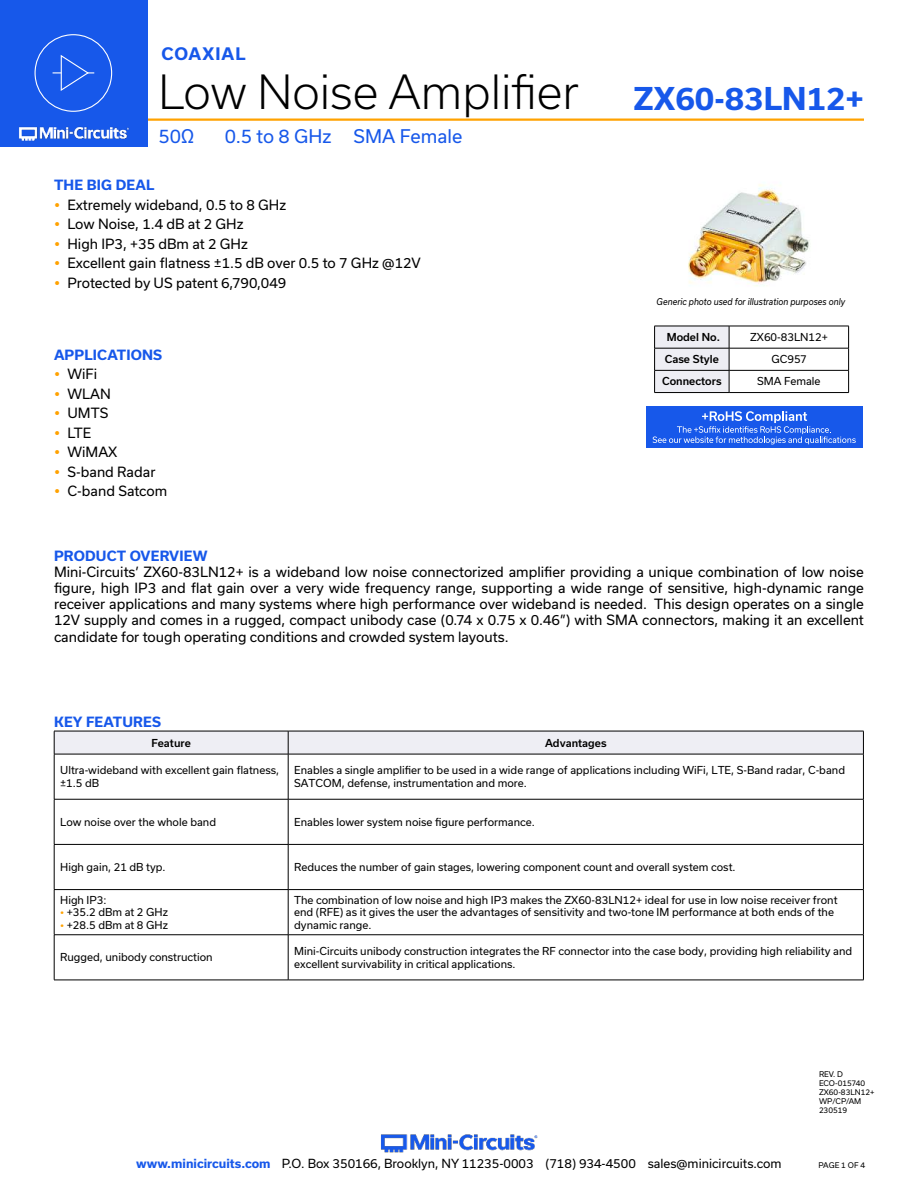
<style>
.page{position:relative;width:918px;height:1188px;background:#fff}
.page>*{position:absolute;margin:0;border:0;box-sizing:border-box;transform-origin:0 0}
.t1{font:300 45px "Usual";color:#000}
.t2{font:700 30px "Usual";color:#1758ea}
.t3{font:18px "Usual";color:#1758ea}
.t4{font:700 16.5px "Usual";letter-spacing:.065em;color:#1758ea}
.t5{font:13.5px/19.5px "Usual";color:#000}
.t6{font:700 13.5px "Usual";letter-spacing:.015em;color:#1758ea}
.t7{font:12px "Usual";color:#000}
.t8{font:10.5px/12.6px "Usual";color:#000}
.t9{font:500 10.5px "Usual";color:#000}
.t10{font:italic 9px "Usual";color:#000;scale:.9 1}
.t11{font:7.5px/9px "Usual";color:#000}
.s1{color:#ffa200}
.s2{font-weight:700;color:#1758ea}
</style>
<div class="page">
<hr style="left:129px;top:118px;width:735px;height:3px;background:#ffa200">
<div style="left:0;top:0;width:147px;height:147px;background:#1758ea"></div>
<hr style="left:917px;top:0;width:1px;height:147px;background:#1758ea">
<img style="left:19px;top:126px;width:110px;height:15px">
<div style="left:35px;top:34px;width:77px;height:78px;border:1px solid #fff;border-radius:50%"></div>
<svg style="left:53px;top:55px;width:41px;height:36px"></svg>
<img style="left:381px;top:1134px;width:157px;height:19px">
<svg style="left:54px;top:731px;width:810px;height:23px;background:#e2e2e8"></svg>
<hr style="left:54px;top:754px;width:234px;height:1px;background:#000">
<hr style="left:54px;top:754px;width:1px;height:45px;background:#000">
<hr style="left:288px;top:754px;width:576px;height:1px;background:#000">
<hr style="left:288px;top:754px;width:1px;height:45px;background:#000">
<hr style="left:863px;top:754px;width:1px;height:45px;background:#000">
<hr style="left:54px;top:799px;width:234px;height:1px;background:#000">
<hr style="left:54px;top:799px;width:1px;height:45px;background:#000">
<hr style="left:288px;top:799px;width:576px;height:1px;background:#000">
<hr style="left:288px;top:799px;width:1px;height:45px;background:#000">
<hr style="left:863px;top:799px;width:1px;height:45px;background:#000">
<hr style="left:54px;top:844px;width:234px;height:1px;background:#000">
<hr style="left:54px;top:845px;width:1px;height:44px;background:#000">
<hr style="left:288px;top:844px;width:576px;height:1px;background:#000">
<hr style="left:288px;top:845px;width:1px;height:44px;background:#000">
<hr style="left:863px;top:845px;width:1px;height:44px;background:#000">
<hr style="left:54px;top:889px;width:234px;height:1px;background:#000">
<hr style="left:54px;top:890px;width:1px;height:45px;background:#000">
<hr style="left:288px;top:889px;width:576px;height:1px;background:#000">
<hr style="left:288px;top:890px;width:1px;height:45px;background:#000">
<hr style="left:863px;top:890px;width:1px;height:45px;background:#000">
<hr style="left:54px;top:934px;width:234px;height:1px;background:#000">
<hr style="left:54px;top:935px;width:1px;height:45px;background:#000">
<hr style="left:288px;top:934px;width:576px;height:1px;background:#000">
<hr style="left:288px;top:935px;width:1px;height:45px;background:#000">
<hr style="left:863px;top:935px;width:1px;height:45px;background:#000">
<hr style="left:54px;top:980px;width:234px;height:1px;background:#000">
<hr style="left:288px;top:980px;width:576px;height:1px;background:#000">
<hr style="left:729px;top:326px;width:120px;height:1px;background:#000">
<hr style="left:729px;top:348px;width:120px;height:1px;background:#000">
<hr style="left:729px;top:370px;width:120px;height:1px;background:#000">
<svg style="left:848px;top:326px;width:1px;height:66px"></svg>
<hr style="left:729px;top:392px;width:120px;height:1px;background:#000">
<svg style="left:654px;top:326px;width:76px;height:67px;background:#e4e4e9"></svg>
<hr style="left:654px;top:348px;width:75px;height:1px;background:#000">
<hr style="left:654px;top:370px;width:75px;height:1px;background:#000">
<hr style="left:654px;top:392px;width:75px;height:1px;background:#000">
<img style="left:688px;top:184px;width:122px;height:102px">
<div style="left:646px;top:406px;width:217px;height:42px;background:#1758ea"></div>
<svg style="left:653px;top:411px;width:203px;height:33px"></svg>
<h3 class="t4" style="left:161px;top:45px;width:86px">COAXIAL</h3>
<h1 class="t1" style="left:158px;top:74px;width:422px">Low Noise Amplifier</h1>
<h3 class="t3" style="left:158px;top:126px;width:37px">50Ω</h3>
<h3 class="t3" style="left:225px;top:126px;width:239px">0.5 to 8 GHz SMA Female</h3>
<p class="t6" style="left:54px;top:180px;width:102px">THE BIG DEAL</p>
<p class="t5" style="left:68px;top:196px;width:355px">Extremely wideband, 0.5 to 8 GHz<br>Low Noise, 1.4 dB at 2 GHz<br>High IP3, +35 dBm at 2 GHz<br>Excellent gain flatness ±1.5 dB over 0.5 to 7 GHz @12V<br>Protected by US patent 6,790,049</p>
<p class="t6" style="left:54px;top:349px;width:110px">APPLICATIONS</p>
<p class="t5" style="left:68px;top:365px;width:101px">WiFi<br>WLAN<br>UMTS<br>LTE<br>WiMAX<br>S-band Radar<br>C-band Satcom</p>
<h2 class="t2" style="left:633px;top:82px;width:232px">ZX60-83LN12+</h2>
<p class="t10" style="left:657px;top:298px;width:211px">Generic photo used for illustration purposes only</p>
<p class="t9" style="left:667px;top:333px;width:55px">Model No.</p>
<p class="t8" style="left:750px;top:331px;width:79px">ZX60-83LN12+</p>
<p class="t9" style="left:665px;top:355px;width:55px">Case Style</p>
<p class="t8" style="left:772px;top:353px;width:37px">GC957</p>
<p class="t9" style="left:662px;top:377px;width:61px">Connectors</p>
<p class="t8" style="left:757px;top:376px;width:65px">SMA Female</p>
<p class="t6" style="left:54px;top:550px;width:155px">PRODUCT OVERVIEW</p>
<p class="t5" style="left:54px;top:564px;width:812px;line-height:16.2px;text-align:justify">Mini-Circuits’ ZX60-83LN12+ is a wideband low noise connectorized amplifier providing a unique combination of low noise figure, high IP3 and flat gain over a very wide frequency range, supporting a wide range of sensitive, high-dynamic range receiver applications and many systems where high performance over wideband is needed. This design operates on a single 12V supply and comes in a rugged, compact unibody case (0.74 x 0.75 x 0.46”) with SMA connectors, making it an excellent candidate for tough operating conditions and crowded system layouts.</p>
<p class="t6" style="left:54px;top:716px;width:108px">KEY FEATURES</p>
<p class="t9" style="left:151px;top:738px;width:41px">Feature</p>
<p class="t9" style="left:545px;top:738px;width:63px">Advantages</p>
<p class="t8" style="left:60px;top:764px;width:221px">Ultra-wideband with excellent gain flatness, ±1.5 dB</p>
<p class="t8" style="left:294px;top:764px;width:552px">Enables a single amplifier to be used in a wide range of applications including WiFi, LTE, S-Band radar, C-band<br>SATCOM, defense, instrumentation and more.</p>
<p class="t8" style="left:60px;top:816px;width:157px">Low noise over the whole band</p>
<p class="t8" style="left:294px;top:816px;width:242px">Enables lower system noise figure performance.</p>
<p class="t8" style="left:60px;top:861px;width:107px">High gain, 21 dB typ.</p>
<p class="t8" style="left:294px;top:861px;width:443px">Reduces the number of gain stages, lowering component count and overall system cost.</p>
<p class="t8" style="left:60px;top:894px;width:48px">High IP3:</p>
<p class="t8" style="left:60px;top:906px;width:109px"><span class="s1">•</span> +35.2 dBm at 2 GHz</p>
<p class="t8" style="left:60px;top:919px;width:109px"><span class="s1">•</span> +28.5 dBm at 8 GHz</p>
<p class="t8" style="left:294px;top:894px;width:545px">The combination of low noise and high IP3 makes the ZX60-83LN12+ ideal for use in low noise receiver front end (RFE) as it gives the user the advantages of sensitivity and two-tone IM performance at both ends of the dynamic range.</p>
<p class="t8" style="left:60px;top:951px;width:154px">Rugged, unibody construction</p>
<p class="t8" style="left:294px;top:945px;width:560px">Mini-Circuits unibody construction integrates the RF connector into the case body, providing high reliability and excellent survivability in critical applications.</p>
<p class="t11" style="left:819px;top:1070px;width:57px">REV. D<br>ECO-015740<br>ZX60-83LN12+<br>WP/CP/AM<br>230519</p>
<p class="t7" style="left:136px;top:1159px;width:647px"><span class="s2">www.minicircuits.com</span> P.O. Box 350166, Brooklyn, NY 11235-0003 (718) 934-4500 sales@minicircuits.com</p>
<p class="t11" style="left:819px;top:1161px;width:48px">PAGE 1 OF 4</p>
</div>
